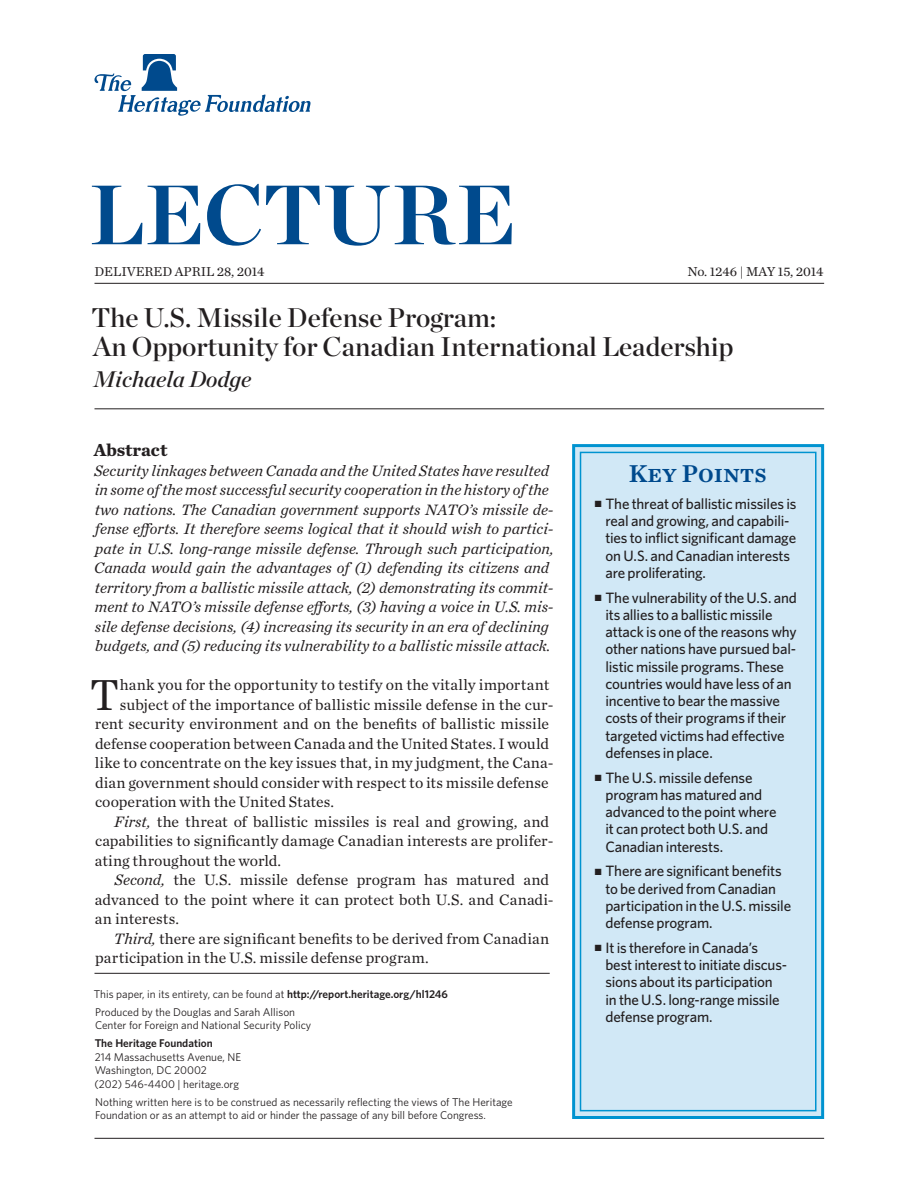
<style>
.page{position:relative;width:918px;height:1188px;background:#fff}
.page>*{position:absolute;margin:0;border:0;box-sizing:border-box;transform-origin:0 0}
.t1{font:84px "Chronicle Display Bold SC800";color:#004a8d}
.Body_Text__Drop_Cap{font:45.45px "Chronicle Text G1";color:#231f20}
.t2{font:27px/28.5px "Chronicle Display Semi";color:#231f20}
.t3{font:25.5px "Chronicle Text G1 Semi";color:#004a8d}
.t4{font:italic 22.5px "Chronicle Display Semi";color:#231f20}
.Main_Header{font:700 18px "Chronicle Text G1";color:#231f20}
.Abstract{font:italic 15.75px/19.5px "Chronicle Text G1";color:#231f20}
.Body_Text__Drop_Cap-2{font:15.75px "Chronicle Text G1";color:#231f20}
.Body_Text{font:15.75px/19.5px "Chronicle Text G1";letter-spacing:.005em;color:#231f20}
.t5{font:500 15px/17.2px "Whitney";letter-spacing:-.015em;color:#231f20}
.t6{font:13.5px "Chronicle Text G1";color:#231f20}
.Disclaimer{font:11.25px/13.5px "Whitney";color:#231f20}
.Policy_Shop{font:11.25px/13.5px "Whitney";color:#231f20}
.First_Line{font:11.25px "Whitney";color:#231f20}
.THF_Address_Block{font:11.25px "Whitney";color:#231f20}
.THF_Address_Block-2{font:600 11.25px "Whitney";color:#231f20}
.s1{font-style:italic}
.s2{font-weight:600}
</style>
<div class="page">
<div style="left:572px;top:444px;width:252px;height:675px;background:#d1e8f6;border:3px solid #0093d0"></div>
<div style="left:580px;top:452px;width:237px;height:659px;border:2px solid #0093d0"></div>
<svg style="left:94px;top:54px;width:217px;height:62px"></svg>
<hr style="left:94px;top:1138px;width:730px;height:1px;background:#231f20">
<hr style="left:94px;top:283px;width:730px;height:1px;background:#231f20">
<hr style="left:94px;top:409px;width:730px;height:1px;background:#231f20">
<hr style="left:94px;top:973px;width:456px;height:1px;background:#231f20">
<h1 class="t1" style="left:90px;top:147px;width:428px">LECTURE</h1>
<p class="t6" style="left:94px;top:262px;width:171px">Delivered April 28, 2014</p>
<p class="t6" style="left:687px;top:262px;width:138px">No. 1246 | May 15, 2014</p>
<p class="t2" style="left:92px;top:301px;width:644px">The U.S. Missile Defense Program:<br>An Opportunity for Canadian International Leadership</p>
<p class="t4" style="left:93px;top:361px;width:159px">Michaela Dodge</p>
<p class="Main_Header" style="left:94px;top:435px;width:75px">Abstract</p>
<p class="Abstract" style="left:94px;top:460px;width:461px">Security linkages between Canada and the United States have resulted in some of the most successful security cooperation in the history of the two nations. The Canadian government supports NATO’s missile de&shy;fense efforts. It therefore seems logical that it should wish to partici&shy;pate in U.S. long-range missile defense. Through such participation, Canada would gain the advantages of (1) defending its citizens and territory from a ballistic missile attack, (2) demonstrating its commit&shy;ment to NATO’s missile defense efforts, (3) having a voice in U.S. mis&shy;sile defense decisions, (4) increasing its security in an era of declining budgets, and (5) reducing its vulnerability to a ballistic missile attack.</p>
<p class="Body_Text__Drop_Cap" style="left:90px;top:660px;width:31px">T</p>
<p class="Body_Text__Drop_Cap-2" style="left:120px;top:673px;width:431px">hank you for the opportunity to testify on the vitally important</p>
<p class="Body_Text__Drop_Cap-2" style="left:120px;top:692px;width:435px">subject of the importance of ballistic missile defense in the cur-</p>
<p class="Body_Text__Drop_Cap-2" style="left:95px;top:712px;width:456px">rent security environment and on the benefits of ballistic missile</p>
<p class="Body_Text__Drop_Cap-2" style="left:95px;top:731px;width:455px">defense cooperation between Canada and the United States. I would</p>
<p class="Body_Text__Drop_Cap-2" style="left:95px;top:751px;width:460px">like to concentrate on the key issues that, in my judgment, the Cana-</p>
<p class="Body_Text__Drop_Cap-2" style="left:95px;top:770px;width:455px">dian government should consider with respect to its missile defense</p>
<p class="Body_Text__Drop_Cap-2" style="left:95px;top:790px;width:241px">cooperation with the United States.</p>
<p class="Body_Text" style="left:95px;top:811px;width:460px;text-indent:19px"><span class="s1">First,</span> the threat of ballistic missiles is real and growing, and capabilities to significantly damage Canadian interests are prolifer&shy;ating throughout the world.</p>
<p class="Body_Text" style="left:95px;top:869px;width:460px;text-indent:20px"><span class="s1">Second,</span> the U.S. missile defense program has matured and advanced to the point where it can protect both U.S. and Canadi&shy;an interests.</p>
<p class="Body_Text" style="left:95px;top:928px;width:456px;text-indent:19px"><span class="s1">Third,</span> there are significant benefits to be derived from Canadian participation in the U.S. missile defense program.</p>
<p class="First_Line" style="left:94px;top:986px;width:355px">This paper, in its entirety, can be found at <span class="s2">http://report.heritage.org/hl1246</span></p>
<p class="Policy_Shop" style="left:95px;top:1005px;width:218px">Produced by the Douglas and Sarah Allison<br>Center for Foreign and National Security Policy</p>
<p class="THF_Address_Block-2" style="left:95px;top:1036px;width:120px">The Heritage Foundation</p>
<p class="THF_Address_Block" style="left:95px;top:1049px;width:148px">214 Massachusetts Avenue, NE</p>
<p class="THF_Address_Block" style="left:95px;top:1063px;width:114px">Washington, DC 20002</p>
<p class="THF_Address_Block" style="left:94px;top:1076px;width:146px">(202) 546-4400 | heritage.org</p>
<p class="Disclaimer" style="left:95px;top:1095px;width:419px">Nothing written here is to be construed as necessarily reflecting the views of The Heritage<br>Foundation or as an attempt to aid or hinder the passage of any bill before Congress.</p>
<h3 class="t3" style="left:629px;top:454px;width:139px">Key Points</h3>
<p class="t5" style="left:605px;top:495px;width:192px;text-indent:-10px">■ The threat of ballistic missiles is real and growing, and capabili&shy;ties to inflict significant damage on U.S. and Canadian interests are proliferating.</p>
<p class="t5" style="left:605px;top:588px;width:193px;text-indent:-10px">■ The vulnerability of the U.S. and its allies to a ballistic missile attack is one of the reasons why other nations have pursued bal&shy;listic missile programs. These countries would have less of an incentive to bear the massive costs of their programs if their targeted victims had effective defenses in place.</p>
<p class="t5" style="left:605px;top:768px;width:173px;text-indent:-10px">■ The U.S. missile defense program has matured and advanced to the point where it can protect both U.S. and<br>Canadian interests.</p>
<p class="t5" style="left:605px;top:862px;width:187px;text-indent:-10px">■ There are significant benefits to be derived from Canadian participation in the U.S. missile defense program.</p>
<p class="t5" style="left:605px;top:939px;width:183px;text-indent:-10px">■ It is therefore in Canada’s best interest to initiate discus&shy;sions about its participation in the U.S. long-range missile defense program.</p>
</div>
